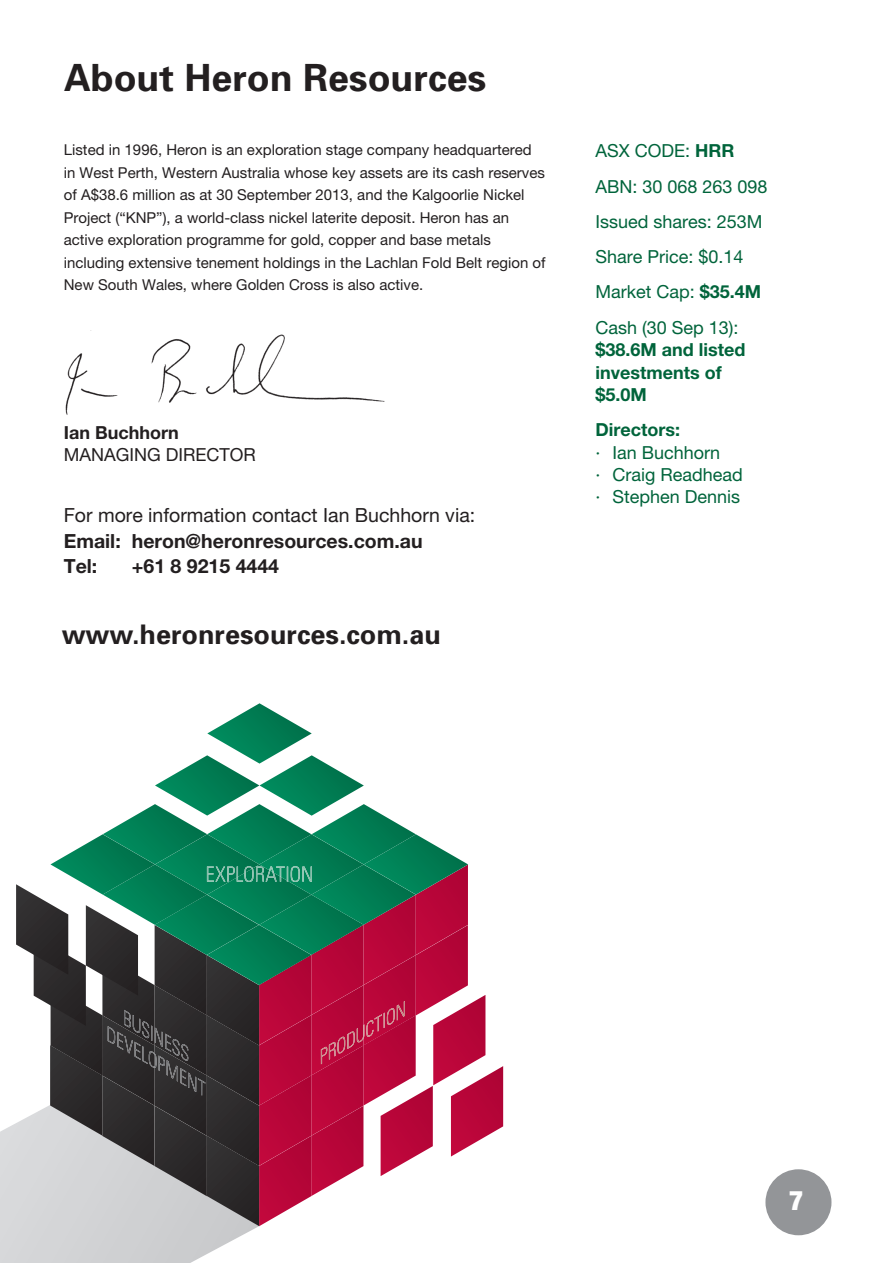
<style>
.page{position:relative;width:893px;height:1263px;background:#fff}
.page>*{position:absolute;margin:0;border:0;box-sizing:border-box;transform-origin:0 0}
.t1{font:700 37.5px "Univers";color:#231f20}
.t2{font:700 27px "Univers";color:#231f20}
.t3{font:900 condensed 27px "Helvetica Neue LT Pro";color:#fff}
.t4{font:700 19.5px/25.5px "Helvetica Neue LT Pro";color:#231f20}
.t5{font:19.5px "Helvetica Neue LT Pro";color:#231f20}
.t6{font:18px/35.2px "Helvetica Neue LT Pro";color:#00643b}
.t7{font:700 18px/22.5px "Helvetica Neue LT Pro";color:#00643b}
.t8{font:18px "Helvetica Neue LT Pro";color:#231f20}
.t9{font:700 18px "Helvetica Neue LT Pro";color:#231f20}
.t10{font:15px/22.5px "Helvetica Neue LT Pro";color:#231f20}
.s1{font-weight:700}
</style>
<div class="page">
<div style="left:765px;top:1169px;width:66px;height:66px;background:#939598;border-radius:50%"></div>
<svg style="left:0;top:703px;width:503px;height:560px"></svg>
<img style="left:65px;top:330px;width:320px;height:85px">
<h1 class="t1" style="left:64px;top:64px;width:424px">About Heron Resources</h1>
<p class="t10" style="left:64px;top:140px;width:483px">Listed in 1996, Heron is an exploration stage company headquartered in West Perth, Western Australia whose key assets are its cash reserves of A$38.6 million as at 30 September 2013, and the Kalgoorlie Nickel Project (“KNP”), a world-class nickel laterite deposit. Heron has an active exploration programme for gold, copper and base metals including extensive tenement holdings in the Lachlan Fold Belt region of New South Wales, where Golden Cross is also active.</p>
<p class="t9" style="left:64px;top:422px;width:117px">Ian Buchhorn</p>
<p class="t8" style="left:64px;top:448px;width:193px">MANAGING DIRECTOR</p>
<h3 class="t5" style="left:64px;top:508px;width:413px">For more information contact Ian Buchhorn via:</h3>
<h3 class="t4" style="left:64px;top:528px;width:360px">Email: heron@heronresources.com.au<br>Tel:</h3>
<h3 class="t4" style="left:132px;top:554px;width:149px">+61 8 9215 4444</h3>
<h2 class="t2" style="left:62px;top:624px;width:381px">www.heronresources.com.au</h2>
<p class="t6" style="left:595px;top:135px;width:174px">ASX CODE: <span class="s1">HRR<br></span>ABN: 30 068 263 098<br>Issued shares: 253M<br>Share Price: $0.14<br>Market Cap: <span class="s1">$35.4M<br></span>Cash (30 Sep 13):</p>
<p class="t7" style="left:595px;top:339px;width:151px">$38.6M and listed investments of $5.0M</p>
<p class="t7" style="left:595px;top:419px;width:86px">Directors:</p>
<p class="t6" style="left:595px;top:443px;width:149px;line-height:22px">· Ian Buchhorn<br>· Craig Readhead · Stephen Dennis</p>
<h2 class="t3" style="left:789px;top:1191px;width:16px">7</h2>
</div>
